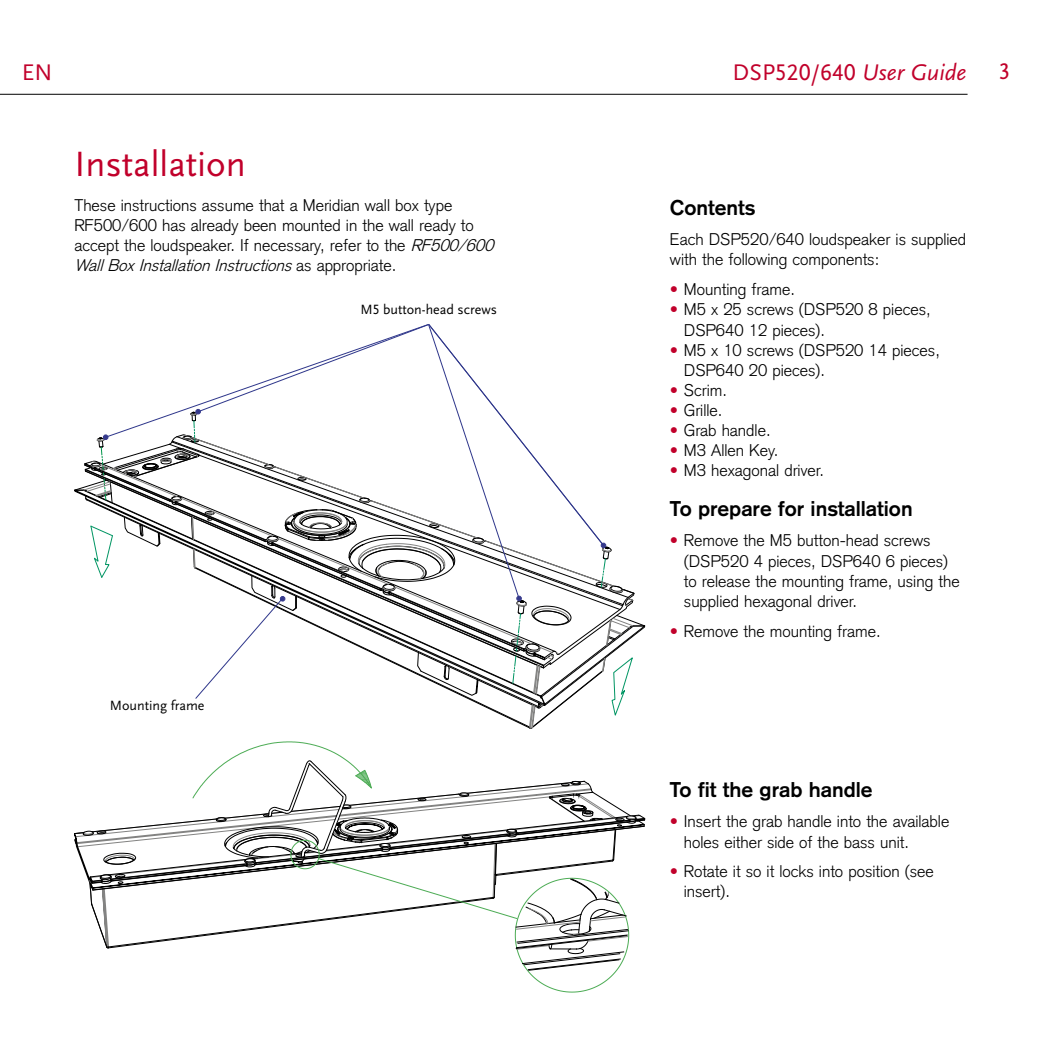
<style>
.page{position:relative;width:1042px;height:1042px;background:#fff}
.page>*{position:absolute;margin:0;border:0;box-sizing:border-box;transform-origin:0 0}
.t1{font:36.75px "Scala Sans LF";color:#c1002b}
.t2{font:23.62px "Scala Sans LF";color:#c1002b}
.t3{font:700 21px "Akzidenz Grotesk";color:#000}
.t4{font:300 16.62px/20.1px "Akzidenz Grotesk";color:#000}
.t5{font:14px "Scala Sans LF";color:#000}
.s1{font-style:italic}
.s2{color:#c1002b}
</style>
<div class="page">
<hr style="left:0;top:94px;width:967px;height:1px;background:#000">
<svg style="left:74px;top:324px;width:571px;height:394px"></svg>
<svg style="left:74px;top:741px;width:571px;height:251px"></svg>
<h2 class="t2" style="left:22px;top:59px;width:32px">EN</h2>
<h2 class="t2" style="left:732px;top:59px;width:235px">DSP520/640 <span class="s1">User Guide</span></h2>
<h1 class="t1" style="left:74px;top:144px;width:173px">Installation</h1>
<p class="t4" style="left:74px;top:195px;width:425px">These instructions assume that a Meridian wall box type RF500/600 has already been mounted in the wall ready to accept the loudspeaker. If necessary, refer to the <span class="s1">RF500/600<br>WallBoxInstallationInstructions</span>a s a p p r o p r i a t e .</p>
<p class="t5" style="left:110px;top:698px;width:96px">Mounting frame</p>
<p class="t5" style="left:360px;top:302px;width:138px">M5 button-head screws</p>
<p class="t3" style="left:670px;top:195px;width:87px">Contents</p>
<p class="t4" style="left:670px;top:229px;width:298px">Each DSP520/640 loudspeaker is supplied with the following components:</p>
<p class="t4" style="left:670px;top:279px;width:127px"><span class="s2">•</span> Mounting frame.</p>
<p class="t4" style="left:684px;top:300px;width:248px;text-indent:-14px"><span class="s2">•</span> M5 x 25 screws (DSP520 8 pieces,<br>DSP640 12 pieces).</p>
<p class="t4" style="left:684px;top:340px;width:257px;text-indent:-14px"><span class="s2">•</span> M5 x 10 screws (DSP520 14 pieces,<br>DSP640 20 pieces).</p>
<p class="t4" style="left:670px;top:380px;width:59px"><span class="s2">•</span> Scrim.</p>
<p class="t4" style="left:670px;top:400px;width:54px"><span class="s2">•</span> Grille.</p>
<p class="t4" style="left:670px;top:420px;width:102px"><span class="s2">•</span> Grab handle.</p>
<p class="t4" style="left:670px;top:440px;width:110px"><span class="s2">•</span> M3 Allen Key.</p>
<p class="t4" style="left:670px;top:461px;width:156px"><span class="s2">•</span> M3 hexagonal driver.</p>
<p class="t3" style="left:670px;top:496px;width:244px">To prepare for installation</p>
<p class="t4" style="left:684px;top:531px;width:277px;text-indent:-14px"><span class="s2">•</span> Remove the M5 button-head screws (DSP520 4 pieces, DSP640 6 pieces) to release the mounting frame, using the supplied hexagonal driver.</p>
<p class="t4" style="left:670px;top:621px;width:212px"><span class="s2">•</span> Remove the mounting frame.</p>
<p class="t3" style="left:670px;top:777px;width:204px">To fit the grab handle</p>
<p class="t4" style="left:684px;top:811px;width:267px;text-indent:-14px"><span class="s2">•</span> Insert the grab handle into the available holes either side of the bass unit.</p>
<p class="t4" style="left:684px;top:861px;width:251px;text-indent:-14px"><span class="s2">•</span> Rotate it so it locks into position (see insert).</p>
</div>
